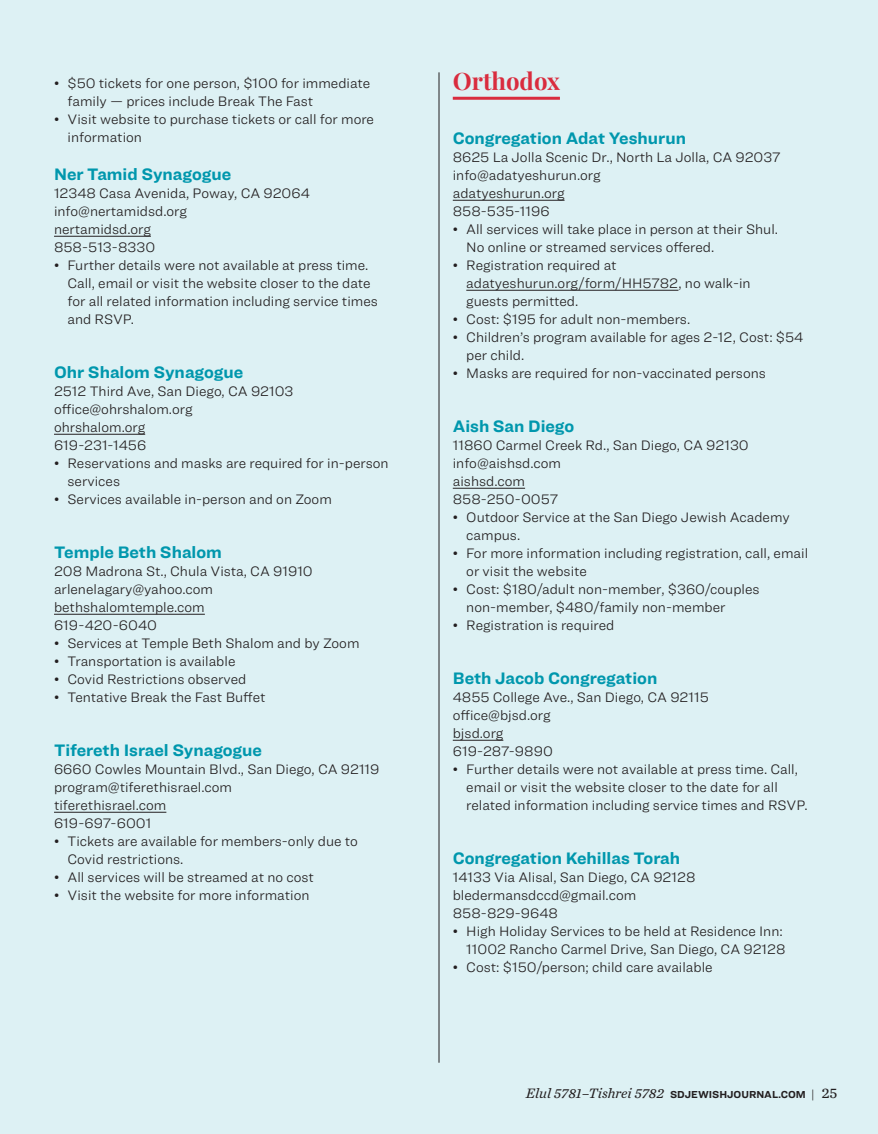
<style>
.page{position:relative;width:878px;height:1134px;background:#ddf1f4}
.page>*{position:absolute;margin:0;border:0;box-sizing:border-box;transform-origin:0 0}
.t1{font:700 24px "Playfair Display";color:#d92c3e}
.t2{font:700 17.25px "Ringside";color:#0097ad}
.t3{font:300 14.25px/18px "Ringside";color:#231f20}
.t4{font:italic 14.25px "Chronicle Text G2";color:#231f20}
.s1{font-family:"Ringside";font-weight:700;font-style:normal;font-size:10.5px}
.s2{font-style:normal;font-size:12px}
.s3{font-style:normal;font-size:15px}
</style>
<div class="page">
<hr style="left:54px;top:236px;width:97px;height:1px;background:#231f20">
<hr style="left:54px;top:434px;width:91px;height:1px;background:#231f20">
<hr style="left:54px;top:614px;width:151px;height:1px;background:#231f20">
<hr style="left:54px;top:812px;width:112px;height:1px;background:#231f20">
<hr style="left:453px;top:97px;width:107px;height:3px;background:#d92c3e">
<hr style="left:453px;top:200px;width:111px;height:1px;background:#231f20">
<hr style="left:466px;top:290px;width:212px;height:1px;background:#231f20">
<hr style="left:453px;top:488px;width:72px;height:1px;background:#231f20">
<hr style="left:453px;top:740px;width:50px;height:1px;background:#231f20">
<hr style="left:439px;top:72px;width:1px;height:991px;background:#231f20">
<p class="t3" style="left:67px;top:73px;width:304px;text-indent:-13px">• $50 tickets for one person, $100 for immediate family — prices include Break The Fast</p>
<p class="t3" style="left:67px;top:109px;width:308px;text-indent:-13px">• Visit website to purchase tickets or call for more information</p>
<p class="t2" style="left:54px;top:161px;width:179px">Ner Tamid Synagogue</p>
<p class="t3" style="left:54px;top:184px;width:257px">12348 Casa Avenida, Poway, CA 92064 info@nertamidsd.org<br>nertamidsd.org<br>858-513-8330</p>
<p class="t3" style="left:67px;top:256px;width:312px;text-indent:-13px">• Further details were not available at press time.<br>Call, email or visit the website closer to the date for all related information including service times and RSVP.</p>
<p class="t2" style="left:54px;top:359px;width:191px">Ohr Shalom Synagogue</p>
<p class="t3" style="left:54px;top:382px;width:241px">2512 Third Ave, San Diego, CA 92103 office@ohrshalom.org<br>ohrshalom.org<br>619-231-1456</p>
<p class="t3" style="left:67px;top:454px;width:322px;text-indent:-13px">• Reservations and masks are required for in-person services</p>
<p class="t3" style="left:54px;top:490px;width:279px">• Services available in-person and on Zoom</p>
<p class="t2" style="left:54px;top:539px;width:169px">Temple Beth Shalom</p>
<p class="t3" style="left:54px;top:562px;width:260px">208 Madrona St., Chula Vista, CA 91910 arlenelagary@yahoo.com bethshalomtemple.com<br>619-420-6040</p>
<p class="t3" style="left:54px;top:634px;width:307px">• Services at Temple Beth Shalom and by Zoom</p>
<p class="t3" style="left:54px;top:652px;width:183px">• Transportation is available</p>
<p class="t3" style="left:54px;top:670px;width:194px">• Covid Restrictions observed</p>
<p class="t3" style="left:54px;top:688px;width:213px">• Tentative Break the Fast Buffet</p>
<p class="t2" style="left:54px;top:737px;width:209px">Tifereth Israel Synagogue</p>
<p class="t3" style="left:54px;top:760px;width:327px">6660 Cowles Mountain Blvd., San Diego, CA 92119 program@tiferethisrael.com<br>tiferethisrael.com<br>619-697-6001</p>
<p class="t3" style="left:67px;top:832px;width:292px;text-indent:-13px">• Tickets are available for members-only due to<br>Covid restrictions.</p>
<p class="t3" style="left:54px;top:868px;width:261px">• All services will be streamed at no cost</p>
<p class="t3" style="left:54px;top:886px;width:257px">• Visit the website for more information</p>
<h1 class="t1" style="left:453px;top:66px;width:109px">Orthodox</h1>
<p class="t2" style="left:453px;top:125px;width:235px">Congregation Adat Yeshurun</p>
<p class="t3" style="left:453px;top:148px;width:329px">8625 La Jolla Scenic Dr., North La Jolla, CA 92037 info@adatyeshurun.org<br>adatyeshurun.org<br>858-535-1196</p>
<p class="t3" style="left:466px;top:220px;width:313px;text-indent:-13px">• All services will take place in person at their Shul.<br>No online or streamed services offered.</p>
<p class="t3" style="left:466px;top:256px;width:286px;text-indent:-13px">• Registration required at adatyeshurun.org/form/HH5782, no walk-in guests permitted.</p>
<p class="t3" style="left:453px;top:310px;width:239px">• Cost: $195 for adult non-members.</p>
<p class="t3" style="left:466px;top:328px;width:338px;text-indent:-13px">• Children’s program available for ages 2-12, Cost: $54 per child.</p>
<p class="t3" style="left:453px;top:364px;width:315px">• Masks are required for non-vaccinated persons</p>
<p class="t2" style="left:453px;top:413px;width:123px">Aish San Diego</p>
<p class="t3" style="left:453px;top:436px;width:297px">11860 Carmel Creek Rd., San Diego, CA 92130 info@aishsd.com<br>aishsd.com<br>858-250-0057</p>
<p class="t3" style="left:466px;top:508px;width:325px;text-indent:-13px">• Outdoor Service at the San Diego Jewish Academy campus.</p>
<p class="t3" style="left:466px;top:544px;width:343px;text-indent:-13px">• For more information including registration, call, email or visit the website</p>
<p class="t3" style="left:466px;top:580px;width:295px;text-indent:-13px">• Cost: $180/adult non-member, $360/couples non‑member, $480/family non-member</p>
<p class="t3" style="left:453px;top:616px;width:163px">• Registration is required</p>
<p class="t2" style="left:453px;top:665px;width:206px">Beth Jacob Congregation</p>
<p class="t3" style="left:453px;top:688px;width:257px">4855 College Ave., San Diego, CA 92115 office@bjsd.org<br>bjsd.org<br>619-287-9890</p>
<p class="t3" style="left:466px;top:760px;width:343px;text-indent:-13px">• Further details were not available at press time. Call, email or visit the website closer to the date for all related information including service times and RSVP.</p>
<p class="t2" style="left:453px;top:845px;width:229px">Congregation Kehillas Torah</p>
<p class="t3" style="left:453px;top:868px;width:244px">14133 Via Alisal, San Diego, CA 92128 bledermansdccd@gmail.com<br>858-829-9648</p>
<p class="t3" style="left:453px;top:922px;width:334px;text-align:right">• High Holiday Services to be held at Residence Inn:<br>11002 Rancho Carmel Drive, San Diego, CA 92128</p>
<p class="t3" style="left:453px;top:958px;width:261px">• Cost: $150/person; child care available</p>
<p class="t4" style="left:526px;top:1082px;width:313px">Elul 5781–Tishrei 5782 <span class="s1">SDJEWISHJOURNAL.COM</span> <span class="s2">|</span> <span class="s3">25</span></p>
</div>
